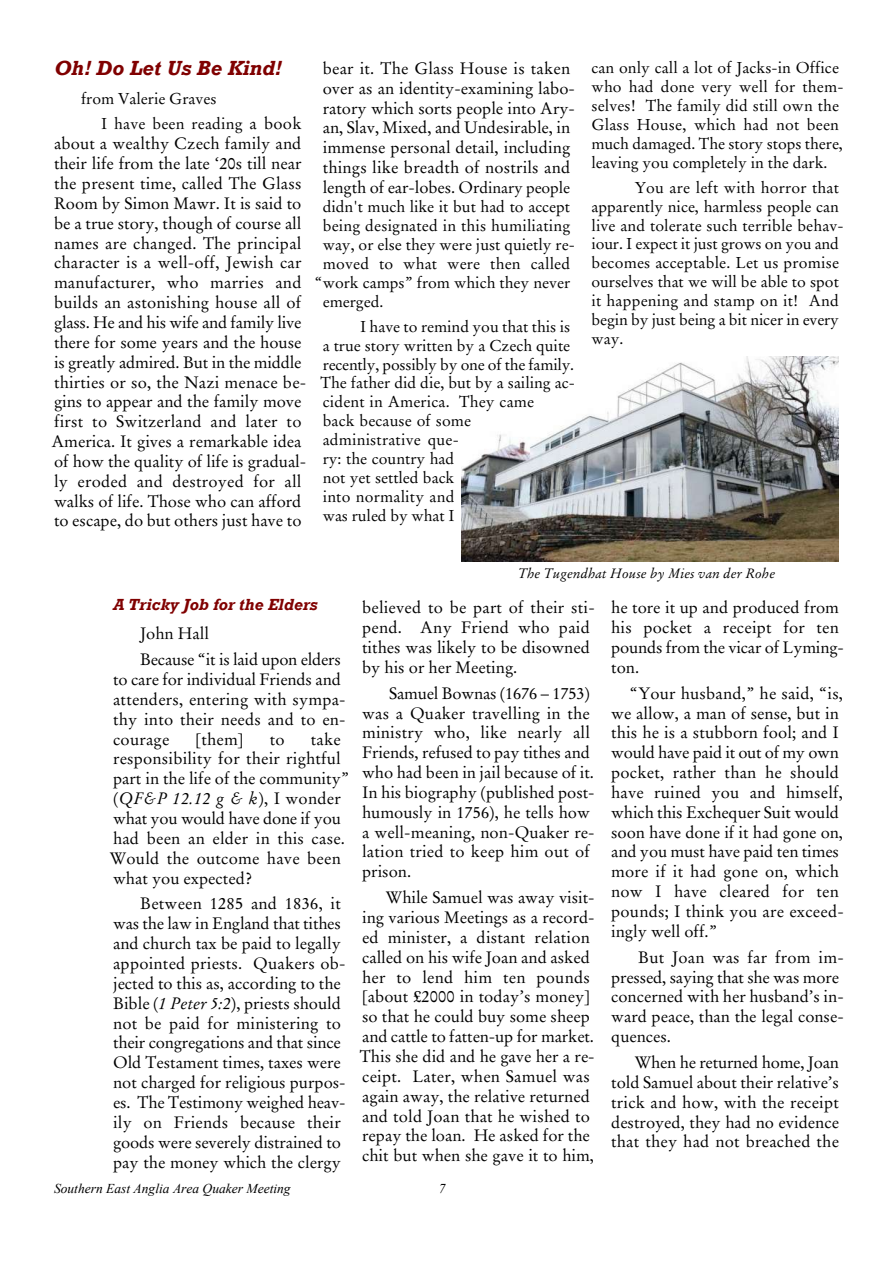
<style>
.page{position:relative;width:893px;height:1263px;background:#fff}
.page>*{position:absolute;margin:0;border:0;box-sizing:border-box;transform-origin:0 0}
.t1{font:italic 700 21px "Rockwell";color:#800000}
.t2{font:16.5px/19.8px "Stempel Garamond";color:#000}
.t3{font:italic 700 16.5px "Rockwell";color:#800000}
.t4{font:15.75px/18.9px "Stempel Garamond";color:#000}
.t5{font:italic 13.5px "Times New Roman";color:#000}
.t6{font:italic 13.5px "Stempel Garamond";color:#000}
.s1{font-size:16.5px}
.s2{font-size:15.75px}
.s3{font-style:italic}
</style>
<div class="page">
<img style="left:461px;top:357px;width:378px;height:205px">
<p class="t1" style="left:54px;top:60px;width:229px">Oh! Do Let Us Be Kind!</p>
<p class="t4" style="left:101px;top:87px;width:202px;line-height:25.8px;text-indent:-20px">from Valerie Graves<br>I have been reading <span class="s1">a book</span></p>
<p class="t2" style="left:51px;top:135px;width:256px">about a wealthy Czech family and their life from the late ‘20s till near the present time, called The Glass Room by Simon Mawr. It is said to be a true story, though of course all names are changed. The principal character is a well-off, Jewish car manufacturer, who marries and builds an astonishing house all of glass. He and his wife and family live there for some years and the house is greatly admired. But in the middle thirties or so, the Nazi menace be&shy;gins to appear and the family move first to Switzerland and later to America. It gives a remarkable idea of how the quality of life is gradual&shy;ly eroded and destroyed for all walks of life. Those who can afford to escape, do but others just have to</p>
<p class="t2" style="left:323px;top:60px;width:254px">bear it. The Glass House is taken over as an identity-examining labo&shy;ratory which sorts people into Ary&shy;an, Slav, Mixed, and Undesirable, in immense personal detail, including things like breadth of nostrils and length of ear-lobes. Or<span class="s2">dinary people</span></p>
<p class="t4" style="left:323px;top:198px;width:249px">didn't much like it but had to accept</p>
<p class="t4" style="left:323px;top:217px;width:249px">being designated in this humiliating</p>
<p class="t4" style="left:323px;top:236px;width:254px">way, or else they were just quietly re-</p>
<p class="t4" style="left:323px;top:255px;width:249px">moved to what were then called</p>
<p class="t4" style="left:315px;top:274px;width:257px">“work camps” from which they never</p>
<p class="t4" style="left:323px;top:293px;width:62px">emerged.</p>
<p class="t4" style="left:321px;top:318px;width:256px;text-indent:39px">I have to remind you that this is a true story written by a Czech quite recently, possibly by one of the family.<br>The father did die, but by a sailing ac&shy;cident in America. They came<br>back because of some<br>administrative que-<br>ry: the country had<br>not yet settled back<br>into normality and<br>was ruled by what I</p>
<p class="t4" style="left:591px;top:59px;width:254px">can only call a lot of Jacks-in Office who had done very well for them&shy;selves! The family did still own the Glass House, which had not been much damaged. The story stops there, leaving you completely in the dark.</p>
<p class="t4" style="left:591px;top:179px;width:254px;text-indent:43px">You are left with horror that apparently nice, harmless people can live and tolerate such terrible behav&shy;iour. I expect it just grows on you and becomes acceptable. Let us promise ourselves that we will be able to spot it happening and stamp on it! And begin by just being a bit nicer in every way.</p>
<p class="t6" style="left:518px;top:568px;width:259px">The Tugendhat House by Mies van der Rohe</p>
<p class="t3" style="left:113px;top:598px;width:206px">A Tricky Job for the Elders</p>
<p class="t2" style="left:140px;top:622px;width:202px;line-height:25.8px">John Hall<br>Because “it is laid upon elders</p>
<p class="t2" style="left:113px;top:671px;width:234px">to care for individual Friends and attenders, entering with sympa&shy;thy into their needs and to en&shy;courage</p>
<p class="t2" style="left:110px;top:730px;width:241px;text-indent:201px">take responsibility for their rightful part in the life of the community” (<span class="s3">QF&amp;P 12.12 g &amp; k</span>), I wonder what you would have done if you had been an elder in this case.<br>Would the outcome have been what you expected?</p>
<p class="t2" style="left:113px;top:895px;width:234px;text-indent:27px">Between 1285 and 1836, it was the law in England that tithes and church tax be paid to legally appointed priests. Quakers ob&shy;jected to this as, according to the<br>Bible (<span class="s3">1 Peter 5:2</span>), priests should not be paid for ministering to their congregations and that since<br>Old Testament times, taxes were not charged for religious purpos&shy;es. The Testimony weighed heav&shy;ily on Friends because their goods were severely distrained to pay the money which the clergy</p>
<p class="t2" style="left:196px;top:730px;width:49px">[them]</p>
<p class="t2" style="left:270px;top:730px;width:16px">to</p>
<p class="t2" style="left:362px;top:599px;width:234px">believed to be part of their sti&shy;pend. Any Friend who paid tithes was likely to be disowned by his or her Meeting.</p>
<p class="t2" style="left:362px;top:684px;width:234px;text-indent:27px">Samuel Bownas (1676 – 1753) was a Quaker travelling in the ministry who, like nearly all<br>Friends, refused to pay tithes and who had been in jail because of it.<br>In his biography (published post&shy;humously in 1756), he tells how a well-meaning, non-Quaker re&shy;lation tried to keep him out of prison.</p>
<p class="t2" style="left:360px;top:889px;width:236px;text-indent:26px">While Samuel was away visit&shy;ing various Meetings as a record&shy;ed minister, a distant relation called on his wife Joan and asked her to lend him ten pounds [about £2000 in today’s money] so that he could buy some sheep and cattle to fatten-up for market.<br>This she did and he gave her a re&shy;ceipt. Later, when Samuel was again away, the relative returned and told Joan that he wished to repay the loan. He asked for the chit but when she gave it to him,</p>
<p class="t5" style="left:54px;top:1183px;width:238px">Southern East Anglia Area Quaker Meeting</p>
<p class="t5" style="left:439px;top:1183px;width:8px">7</p>
<p class="t2" style="left:611px;top:599px;width:234px">he tore it up and produced from his pocket a receipt for ten pounds from the vicar of Lyming&shy;ton.</p>
<p class="t2" style="left:611px;top:684px;width:234px;text-indent:19px">“Your husband,” he said, “is, we allow, a man of sense, but in this he is a stubborn fool; and I would have paid it out of my own pocket, rather than he should have ruined you and himself, which this Exchequer Suit would soon have done if it had gone on, and you must have paid ten times more if it had gone on, which now I have cleared for ten pounds; I think you are exceed&shy;ingly well off.”</p>
<p class="t2" style="left:611px;top:948px;width:234px;text-indent:27px">But Joan was far from im&shy;pressed, saying that she was more concerned with her husband’s in&shy;ward peace, than the legal conse&shy;quences.</p>
<p class="t2" style="left:611px;top:1054px;width:229px;text-align:justify;text-indent:24px">When he returned home, Joan told Samuel about their relative’s trick and how, with the receipt destroyed, they had no evidence that they had not breached the</p>
</div>
